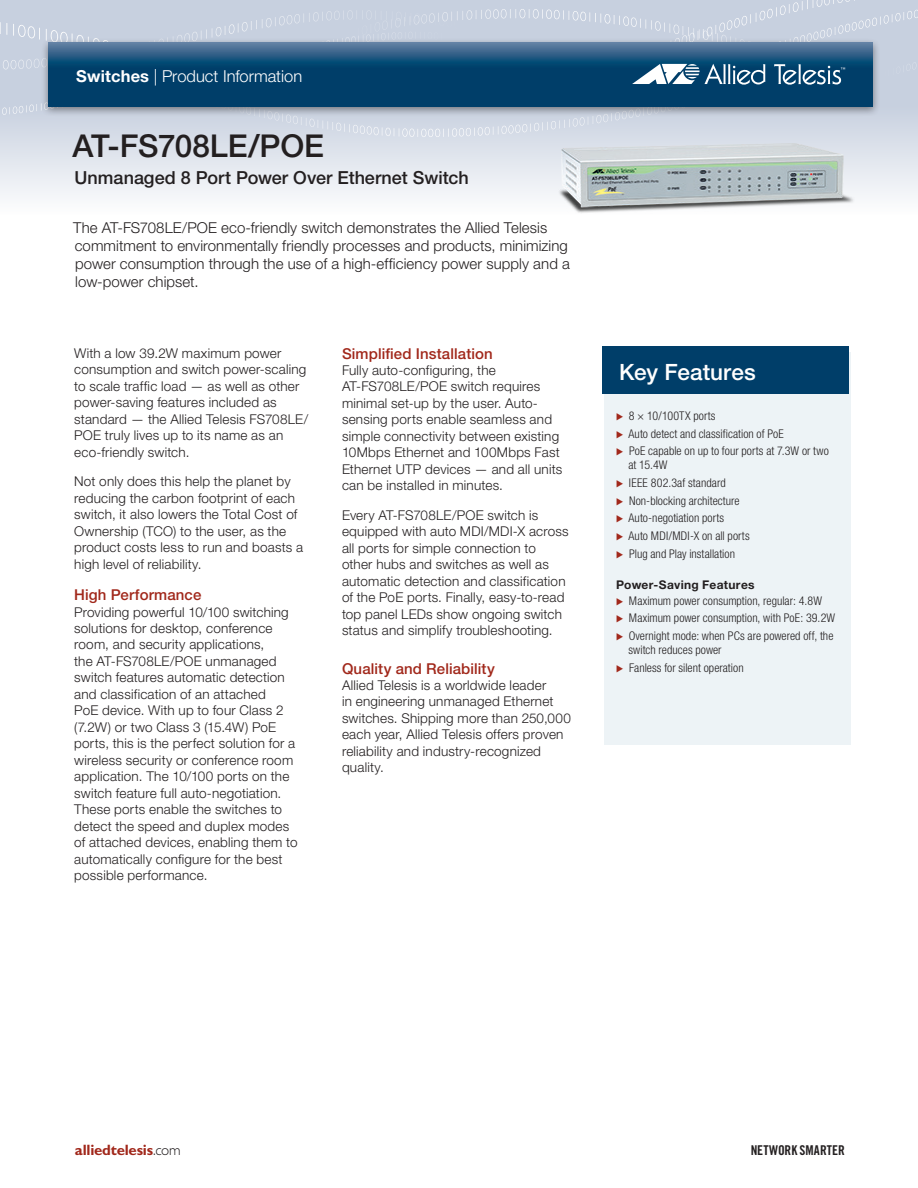
<style>
.page{position:relative;width:918px;height:1188px;background:#fff}
.page>*{position:absolute;margin:0;border:0;box-sizing:border-box;transform-origin:0 0}
.t1{font:500 31.5px "Helvetica Neue";letter-spacing:-.01em;color:#231f20}
.t2{font:500 22.5px "Helvetica Neue";color:#fff}
.t3{font:500 18px "Helvetica Neue";color:#231f20}
.t4{font:300 16.5px "Helvetica Neue";color:#fff}
.t5{font:300 15px/18px "Helvetica Neue";letter-spacing:.005em;color:#231f20}
.t6{font:500 15px "Helvetica Neue";letter-spacing:.005em;color:#a1281b}
.t7{font:700 15px "Gill Sans Std";letter-spacing:-.015em;color:#a1281b}
.t8{font:300 13.5px/16.5px "Helvetica Neue";letter-spacing:.015em;color:#231f20}
.t9{font:13.5px "Trade Gothic Bold Cond Twenty";color:#231f20}
.t10{font:300 condensed 12px/17.9px "Helvetica Neue";letter-spacing:.005em;color:#231f20}
.s1{font-weight:700}
.s2{font-family:"Allied Telesis";font-stretch:normal;color:#a1281b}
.s3{font-weight:700;font-stretch:normal}
.s4{font-weight:300;color:#231f20}
</style>
<div class="page">
<div style="left:604px;top:352px;width:247px;height:392px;background:#edf3f6"></div>
<div style="left:602px;top:347px;width:247px;height:47px;background:#003e69"></div>
<div style="left:0;top:0;width:918px;height:215px;background:linear-gradient(to bottom,#bbc6d8,#f0f2f6)"></div>
<svg style="left:351px;top:32px;width:95px;height:5px"></svg>
<svg style="left:0;top:21px;width:110px;height:32px;background:#c9d2e0"></svg>
<svg style="left:294px;top:10px;width:126px;height:14px;background:#c9d1e0"></svg>
<svg style="left:882px;top:58px;width:36px;height:20px"></svg>
<svg style="left:466px;top:9px;width:94px;height:11px"></svg>
<svg style="left:824px;top:0;width:94px;height:28px;background:#c9d2e0"></svg>
<div style="left:40px;top:37px;width:840px;height:80px;background:#231f20;opacity:.5"></div>
<svg style="left:48px;top:42px;width:825px;height:65px;background:#22577f"></svg>
<svg style="left:774px;top:64px;width:71px;height:21px"></svg>
<svg style="left:196px;top:64px;width:570px;height:45px;background:#124b72"></svg>
<img style="left:558px;top:143px;width:298px;height:71px">
<p class="t4" style="left:76px;top:66px;width:227px"><span class="s1">Switches</span> | Product Information</p>
<h1 class="t1" style="left:73px;top:127px;width:253px">AT-FS708LE/POE</h1>
<h3 class="t3" style="left:75px;top:167px;width:396px">Unmanaged 8 Port Power Over Ethernet Switch</h3>
<p class="t5" style="left:73px;top:218px;width:498px">The AT-FS708LE/POE eco-friendly switch demonstrates the Allied Telesis commitment to environmentally friendly processes and products, minimizing power consumption through the use of a high-efficiency power supply and a low-power chipset.</p>
<p class="t8" style="left:74px;top:345px;width:235px">With a low 39.2W maximum power consumption and switch power-scaling to scale traffic load — as well as other power-saving features included as standard — the Allied Telesis FS708LE/ POE truly lives up to its name as an eco-friendly switch.</p>
<p class="t8" style="left:74px;top:473px;width:230px">Not only does this help the planet by reducing the carbon footprint of each switch, it also lowers the Total Cost of Ownership (TCO) to the user, as the product costs less to run and boasts a high level of reliability.</p>
<p class="t6" style="left:74px;top:586px;width:129px">High Performance</p>
<p class="t8" style="left:74px;top:603px;width:225px">Providing powerful 10/100 switching solutions for desktop, conference room, and security applications,<br>the AT-FS708LE/POE unmanaged switch features automatic detection and classification of an attached<br>PoE device. With up to four Class 2 (7.2W) or two Class 3 (15.4W) PoE ports, this is the perfect solution for a wireless security or conference room application. The 10/100 ports on the switch feature full auto-negotiation.<br>These ports enable the switches to detect the speed and duplex modes of attached devices, enabling them to automatically configure for the best possible performance.</p>
<p class="t6" style="left:342px;top:344px;width:152px">Simplified Installation</p>
<p class="t8" style="left:342px;top:362px;width:222px">Fully auto-configuring, the AT-FS708LE/POE switch requires minimal set-up by the user. Auto&shy;sensing ports enable seamless and simple connectivity between existing 10Mbps Ethernet and 100Mbps Fast Ethernet UTP devices — and all units can be installed in minutes.</p>
<p class="t8" style="left:342px;top:506px;width:228px">Every AT-FS708LE/POE switch is equipped with auto MDI/MDI-X across all ports for simple connection to other hubs and switches as well as automatic detection and classification of the PoE ports. Finally, easy-to-read top panel LEDs show ongoing switch status and simplify troubleshooting.</p>
<p class="t6" style="left:342px;top:659px;width:154px">Quality and Reliability</p>
<p class="t8" style="left:342px;top:677px;width:230px">Allied Telesis is a worldwide leader<br>in engineering unmanaged Ethernet switches. Shipping more than 250,000 each year, Allied Telesis offers proven reliability and industry-recognized quality.</p>
<h2 class="t2" style="left:619px;top:358px;width:138px">Key Features</h2>
<p class="t10" style="left:616px;top:406px;width:214px"><span class="s2">ۼ</span> 8 × 10/100TX ports<br><span class="s2">ۼ</span> Auto detect and classification of PoE<br><span class="s2">ۼ</span> PoE capable on up to four ports at 7.3W or two</p>
<p class="t10" style="left:616px;top:456px;width:135px;text-indent:12px">at 15.4W<br><span class="s2">ۼ</span> IEEE 802.3af standard<br><span class="s2">ۼ</span> Non-blocking architecture <span class="s2">ۼ</span> Auto-negotiation ports<br><span class="s2">ۼ</span> Auto MDI/MDI-X on all ports <span class="s2">ۼ</span> Plug and Play installation</p>
<p class="t10" style="left:616px;top:577px;width:207px;line-height:15.6px"><span class="s3">Power-Saving Features<br></span><span class="s2">ۼ</span> Maximum power consumption, regular: 4.8W</p>
<p class="t10" style="left:616px;top:609px;width:221px"><span class="s2">ۼ</span> Maximum power consumption, with PoE: 39.2W <span class="s2">ۼ</span> Overnight mode: when PCs are powered off, the</p>
<p class="t10" style="left:616px;top:640px;width:129px;text-indent:12px">switch reduces power<br><span class="s2">ۼ</span> Fanless for silent operation</p>
<p class="t7" style="left:75px;top:1141px;width:107px">alliedtelesis<span class="s4">.com</span></p>
<p class="t9" style="left:751px;top:1142px;width:96px">NETWORK SMARTER</p>
</div>
